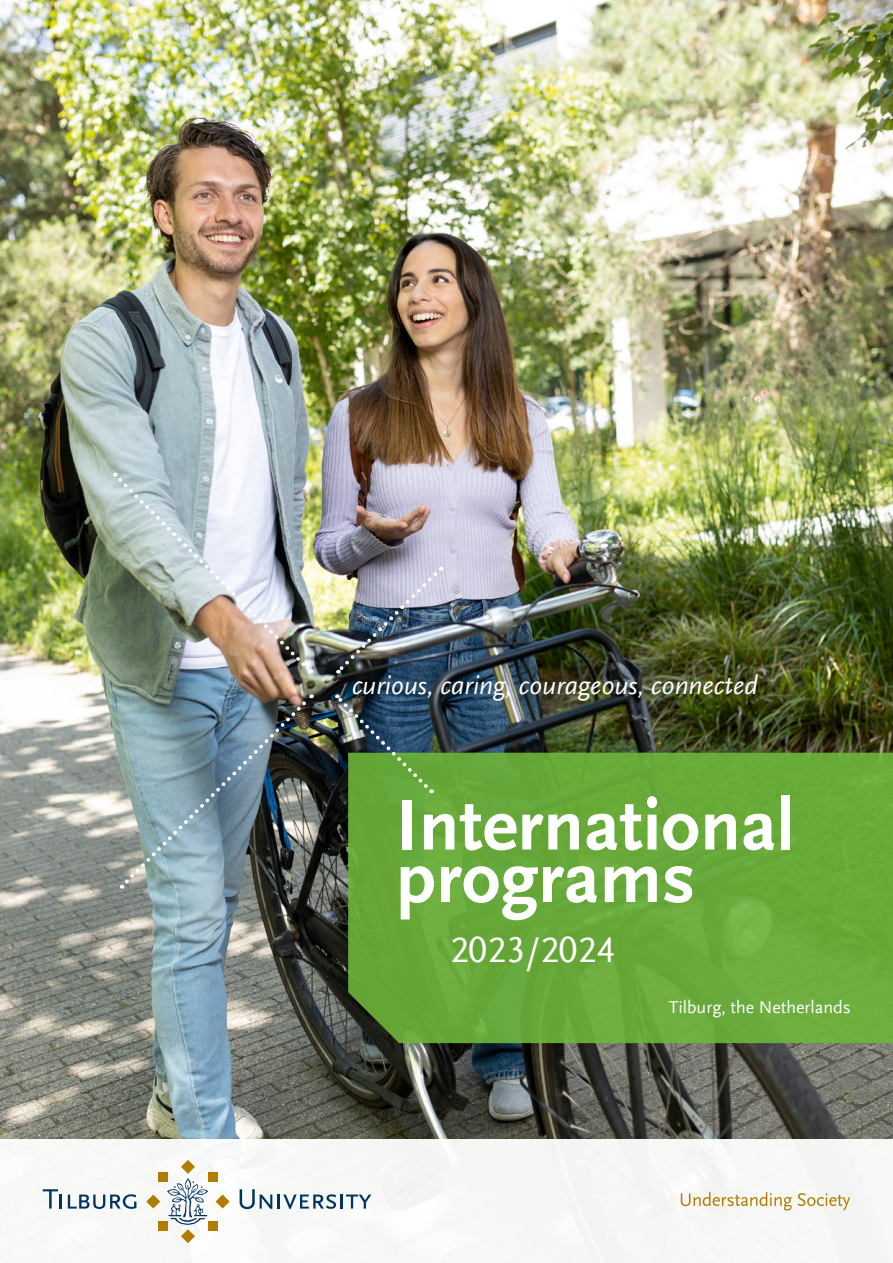
<style>
.page{position:relative;width:893px;height:1263px;background:#fff}
.page>*{position:absolute;margin:0;border:0;box-sizing:border-box;transform-origin:0 0}
.t1{font:700 75px "Scala Sans Offc";color:#fff}
.t2{font:37.5px "Scala Sans Offc";color:#fff}
.t3{font:italic 27px "Scala Sans Offc";color:#fff}
.t4{font:18px "Scala Sans Offc";color:#fff}
</style>
<div class="page">
<img style="left:0;top:0;width:893px;height:1140px">
<svg style="left:348px;top:753px;width:545px;height:290px;background:#67a83a"></svg>
<div style="left:0;top:1140px;width:893px;height:123px;background:#f7f7f6"></div>
<div style="left:158px;top:1221px;width:10px;height:10px;background:#b07d00"></div>
<div style="left:208px;top:1221px;width:10px;height:10px;background:#b07d00"></div>
<div style="left:158px;top:1172px;width:10px;height:10px;background:#b07d00"></div>
<div style="left:208px;top:1172px;width:10px;height:10px;background:#b07d00"></div>
<svg style="left:167px;top:1160px;width:41px;height:83px"></svg>
<svg style="left:146px;top:1194px;width:14px;height:14px"></svg>
<svg style="left:216px;top:1194px;width:14px;height:14px"></svg>
<svg style="left:43px;top:1189px;width:19px;height:19px"></svg>
<svg style="left:68px;top:1194px;width:68px;height:15px"></svg>
<svg style="left:240px;top:1189px;width:32px;height:20px"></svg>
<svg style="left:278px;top:1194px;width:58px;height:15px"></svg>
<hr style="left:340px;top:1194px;width:3px;height:14px;background:#003460">
<svg style="left:346px;top:1194px;width:25px;height:14px"></svg>
<svg style="left:681px;top:1192px;width:169px;height:18px"></svg>
<img style="left:121px;top:694px;width:193px;height:194px">
<img style="left:115px;top:473px;width:198px;height:201px">
<svg style="left:334px;top:742px;width:98px;height:51px;background:#50813d"></svg>
<img style="left:335px;top:567px;width:107px;height:68px">
<div style="left:312px;top:635px;width:488px;height:107px;background:#000;opacity:.75"></div>
<p class="t3" style="left:352px;top:670px;width:407px">curious, caring, courageous, connected</p>
<h1 class="t1" style="left:396px;top:783px;width:400px">International</h1>
<h1 class="t1" style="left:396px;top:836px;width:301px">programs</h1>
<h2 class="t2" style="left:450px;top:930px;width:167px">2023/2024</h2>
<p class="t4" style="left:669px;top:998px;width:184px">Tilburg, the Netherlands</p>
</div>
